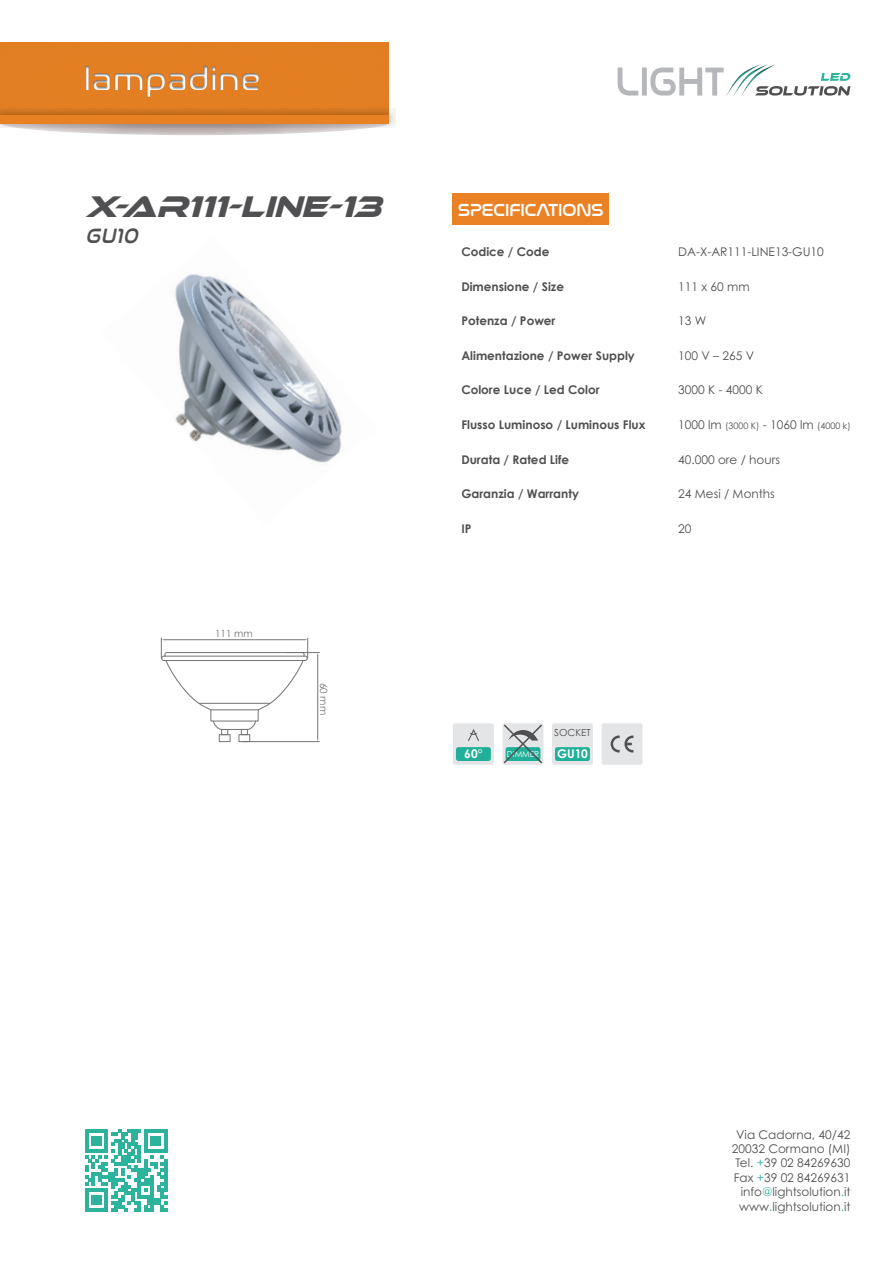
<style>
.page{position:relative;width:893px;height:1263px;background:#fff}
.page>*{position:absolute;margin:0;border:0;box-sizing:border-box;transform-origin:0 0}
.t1{font:31.5px "Nasalization Rg";color:#fff}
.t2{font:italic 30.75px "Ethnocentric Rg";letter-spacing:-.02em;color:#505052}
.t3{font:italic 21.3px "Nasalization Rg";color:#505052}
.t4{font:18px "Nasalization Rg";letter-spacing:-.04em;color:#fff}
.t5{font:12px/14.4px "Century Gothic";color:#505052;text-align:right}
.t6{font:700 12px "Century Gothic";color:#505052}
.t7{font:700 12px "Century Gothic";color:#fff}
.t8{font:9.9px "Century Gothic";color:#727477}
.t9{font:9.75px "Century Gothic";color:#505052}
.t10{font:9px "Century Gothic";color:#505052}
.t11{font:8.25px "Century Gothic";color:#fff}
.s1{font-size:12px}
.s2{color:#2db29b}
</style>
<div class="page">
<svg style="left:0;top:110px;width:389px;height:25px;background:#c9c1c0"></svg>
<div style="left:0;top:42px;width:64px;height:66px;background:#e27e23"></div>
<svg style="left:0;top:108px;width:396px;height:20px;background:#ba9f8d"></svg>
<div style="left:0;top:115px;width:389px;height:9px;background:#e88124"></div>
<svg style="left:85px;top:1129px;width:82px;height:82px"></svg>
<svg style="left:618px;top:68px;width:106px;height:28px"></svg>
<svg style="left:776px;top:73px;width:74px;height:23px"></svg>
<img style="left:726px;top:64px;width:50px;height:32px">
<div style="left:64px;top:41px;width:444px;height:77px;background:#231f20;opacity:.53"></div>
<div style="left:453px;top:194px;width:156px;height:31px;background:#ea8225"></div>
<div style="left:604px;top:725px;width:36px;height:37px;background:#e4e5e7"></div>
<div style="left:602px;top:723px;width:40px;height:42px;border:4px solid #e4e5e7"></div>
<svg style="left:611px;top:735px;width:22px;height:17px"></svg>
<div style="left:554px;top:725px;width:37px;height:37px;background:#e4e5e7"></div>
<div style="left:552px;top:723px;width:41px;height:42px;border:4px solid #e4e5e7"></div>
<div style="left:557px;top:749px;width:31px;height:10px;background:#20af98"></div>
<div style="left:555px;top:747px;width:35px;height:14px;border:4px solid #20af98"></div>
<svg style="left:502px;top:723px;width:42px;height:42px;background:#9fc1bd"></svg>
<div style="left:455px;top:725px;width:37px;height:37px;background:#e4e5e7"></div>
<div style="left:453px;top:723px;width:41px;height:42px;border:4px solid #e4e5e7"></div>
<svg style="left:468px;top:729px;width:11px;height:12px"></svg>
<div style="left:458px;top:749px;width:31px;height:10px;background:#20af98"></div>
<div style="left:456px;top:747px;width:35px;height:14px;border:4px solid #20af98"></div>
<hr style="left:286px;top:652px;width:33px;height:1px;background:#727477">
<hr style="left:242px;top:741px;width:77px;height:1px;background:#727477">
<hr style="left:317px;top:655px;width:1px;height:83px;background:#727477">
<svg style="left:161px;top:638px;width:147px;height:92px"></svg>
<div style="left:221px;top:729px;width:7px;height:6px;border:1px solid #727477"></div>
<div style="left:219px;top:734px;width:11px;height:8px;border:1px solid #727477"></div>
<div style="left:241px;top:729px;width:7px;height:6px;border:1px solid #727477"></div>
<div style="left:239px;top:734px;width:11px;height:8px;border:1px solid #727477"></div>
<img style="left:175px;top:274px;width:167px;height:189px">
<h1 class="t1" style="left:83px;top:51px;width:179px">lampadine</h1>
<h2 class="t2" style="left:85px;top:188px;width:298px">X-AR111-LINE-13</h2>
<h3 class="t4" style="left:458px;top:193px;width:147px">SPECIFICATIONS</h3>
<h3 class="t3" style="left:85px;top:216px;width:61px">GU10</h3>
<p class="t6" style="left:461px;top:243px;width:90px">Codice / Code</p>
<p class="t5" style="left:678px;top:244px;width:147px">DA-X-AR111-LINE13-GU10</p>
<p class="t6" style="left:461px;top:277px;width:104px">Dimensione / Size</p>
<p class="t5" style="left:678px;top:279px;width:73px">111 x 60 mm</p>
<p class="t6" style="left:461px;top:312px;width:96px">Potenza / Power</p>
<p class="t5" style="left:678px;top:313px;width:30px">13 W</p>
<p class="t6" style="left:461px;top:346px;width:175px">Alimentazione / Power Supply</p>
<p class="t5" style="left:678px;top:348px;width:78px">100 V – 265 V</p>
<p class="t6" style="left:461px;top:381px;width:140px">Colore Luce / Led Color</p>
<p class="t5" style="left:678px;top:383px;width:86px">3000 K - 4000 K</p>
<p class="t6" style="left:461px;top:415px;width:186px">Flusso Luminoso / Luminous Flux</p>
<p class="t10" style="left:678px;top:420px;width:174px"><span class="s1">1000 lm</span> (3000 K) <span class="s1">- 1060 lm</span> (4000 k)</p>
<p class="t6" style="left:461px;top:450px;width:109px">Durata / Rated Life</p>
<p class="t5" style="left:678px;top:452px;width:103px">40.000 ore / hours</p>
<p class="t6" style="left:461px;top:485px;width:119px">Garanzia / Warranty</p>
<p class="t5" style="left:678px;top:486px;width:98px">24 Mesi / Months</p>
<p class="t6" style="left:461px;top:519px;width:12px">IP</p>
<p class="t5" style="left:678px;top:521px;width:15px">20</p>
<p class="t8" style="left:215px;top:628px;width:39px">111 mm</p>
<p class="t8" style="left:330px;top:682px;width:34px;rotate:90deg">60 mm</p>
<p class="t9" style="left:554px;top:727px;width:38px">SOCKET</p>
<p class="t7" style="left:464px;top:746px;width:20px">60°</p>
<p class="t11" style="left:507px;top:749px;width:34px">DIMMER</p>
<p class="t7" style="left:557px;top:746px;width:32px">GU10</p>
<p class="t5" style="left:732px;top:1127px;width:120px">Via Cadorna, 40/42<br>20032 Cormano (MI)<br>Tel. <span class="s2">+</span>39 02 84269630<br>Fax <span class="s2">+</span>39 02 84269631 info<span class="s2">@</span>lightsolution<span class="s2">.</span>it www<span class="s2">.</span>lightsolution<span class="s2">.</span>it</p>
</div>
